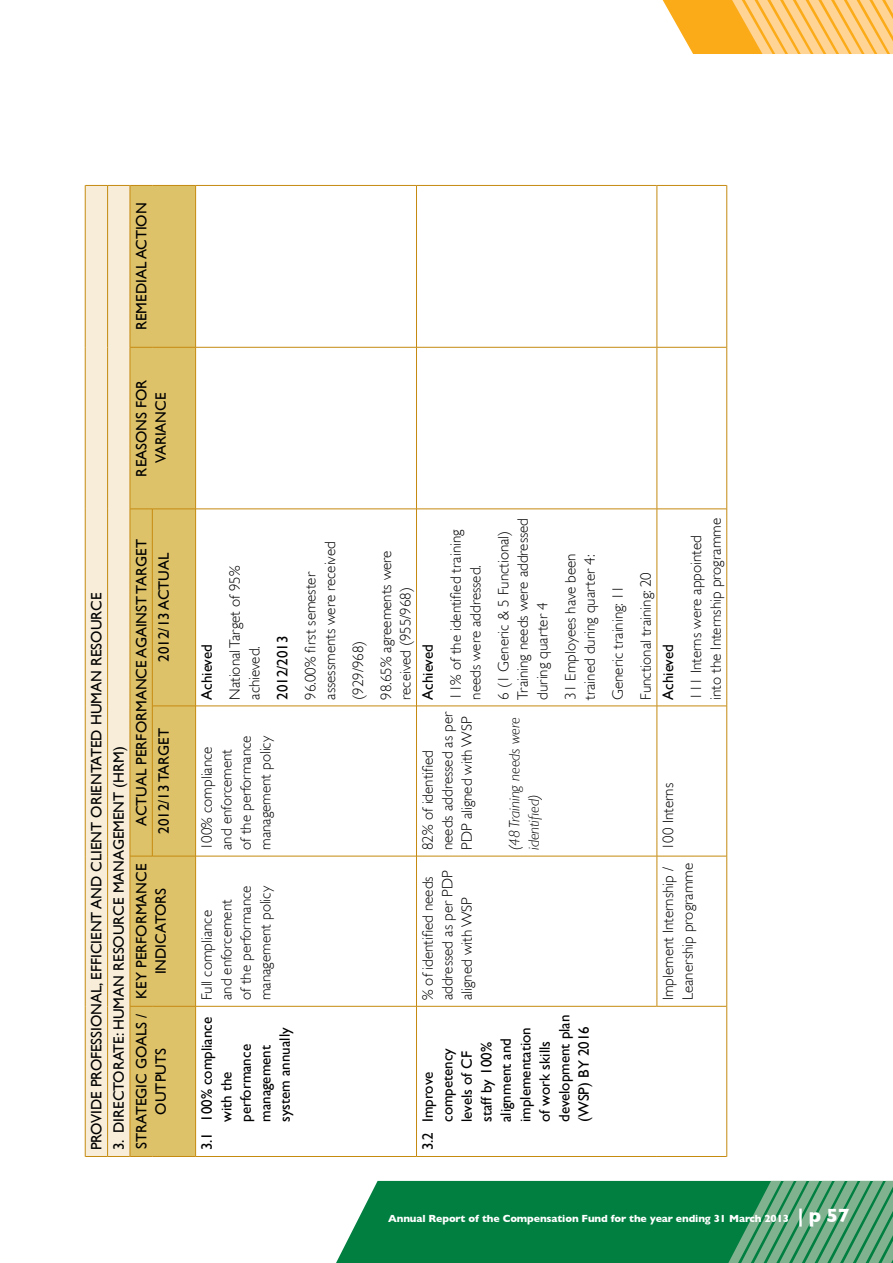
<style>
.page{position:relative;width:893px;height:1263px;background:#fff}
.page>*{position:absolute;margin:0;border:0;box-sizing:border-box;transform-origin:0 0}
.t1{font:300 15px/19.5px "Gill Sans";color:#000}
.t2{font:15px/19.5px "Gill Sans";color:#000}
.t3{font:italic 300 15px/19.5px "Gill Sans";color:#000}
.t4{font:700 10.5px "Gill Sans";letter-spacing:-.01em;color:#fff}
.s1{font-size:19.5px}
</style>
<div class="page">
<svg style="left:663px;top:0;width:230px;height:54px;background:#fdc464"></svg>
<div style="left:336px;top:1181px;width:392px;height:82px;background:#007f41"></div>
<svg style="left:728px;top:1181px;width:165px;height:82px;background:#57a176"></svg>
<div style="left:152px;top:186px;width:43px;height:970px;background:#dec26a"></div>
<svg style="left:85px;top:185px;width:67px;height:972px;background:#ecdaab"></svg>
<hr style="left:152px;top:1156px;width:43px;height:1px;background:#c58a10">
<hr style="left:152px;top:1006px;width:43px;height:1px;background:#c58a10">
<hr style="left:152px;top:706px;width:1px;height:150px;background:#c58a10">
<hr style="left:153px;top:856px;width:42px;height:1px;background:#c58a10">
<hr style="left:152px;top:509px;width:1px;height:197px;background:#c58a10">
<hr style="left:153px;top:706px;width:42px;height:1px;background:#c58a10">
<hr style="left:153px;top:509px;width:42px;height:1px;background:#c58a10">
<hr style="left:152px;top:347px;width:43px;height:1px;background:#c58a10">
<hr style="left:152px;top:185px;width:43px;height:1px;background:#c58a10">
<hr style="left:195px;top:1006px;width:1px;height:151px;background:#c58a10">
<hr style="left:196px;top:1156px;width:220px;height:1px;background:#c58a10">
<hr style="left:195px;top:856px;width:1px;height:150px;background:#c58a10">
<hr style="left:196px;top:1006px;width:220px;height:1px;background:#c58a10">
<hr style="left:195px;top:706px;width:1px;height:150px;background:#c58a10">
<hr style="left:196px;top:856px;width:220px;height:1px;background:#c58a10">
<hr style="left:195px;top:509px;width:1px;height:197px;background:#c58a10">
<hr style="left:196px;top:706px;width:220px;height:1px;background:#c58a10">
<hr style="left:195px;top:347px;width:1px;height:162px;background:#c58a10">
<hr style="left:196px;top:509px;width:220px;height:1px;background:#c58a10">
<hr style="left:195px;top:185px;width:1px;height:162px;background:#c58a10">
<hr style="left:196px;top:347px;width:220px;height:1px;background:#c58a10">
<hr style="left:196px;top:185px;width:220px;height:1px;background:#c58a10">
<hr style="left:416px;top:1006px;width:1px;height:151px;background:#c58a10">
<hr style="left:417px;top:1156px;width:240px;height:1px;background:#c58a10">
<hr style="left:416px;top:856px;width:1px;height:150px;background:#c58a10">
<hr style="left:417px;top:1006px;width:240px;height:1px;background:#c58a10">
<hr style="left:416px;top:706px;width:1px;height:150px;background:#c58a10">
<hr style="left:417px;top:856px;width:240px;height:1px;background:#c58a10">
<hr style="left:416px;top:509px;width:1px;height:197px;background:#c58a10">
<hr style="left:417px;top:706px;width:240px;height:1px;background:#c58a10">
<hr style="left:416px;top:347px;width:1px;height:162px;background:#c58a10">
<hr style="left:417px;top:509px;width:240px;height:1px;background:#c58a10">
<hr style="left:416px;top:185px;width:1px;height:162px;background:#c58a10">
<hr style="left:417px;top:347px;width:240px;height:1px;background:#c58a10">
<hr style="left:417px;top:185px;width:240px;height:1px;background:#c58a10">
<hr style="left:657px;top:1156px;width:70px;height:1px;background:#c58a10">
<hr style="left:657px;top:856px;width:1px;height:150px;background:#c58a10">
<hr style="left:657px;top:1006px;width:70px;height:1px;background:#c58a10">
<hr style="left:657px;top:706px;width:1px;height:150px;background:#c58a10">
<hr style="left:657px;top:856px;width:70px;height:1px;background:#c58a10">
<hr style="left:657px;top:509px;width:1px;height:197px;background:#c58a10">
<hr style="left:657px;top:706px;width:70px;height:1px;background:#c58a10">
<hr style="left:657px;top:347px;width:1px;height:162px;background:#c58a10">
<hr style="left:657px;top:509px;width:70px;height:1px;background:#c58a10">
<hr style="left:657px;top:185px;width:1px;height:162px;background:#c58a10">
<hr style="left:657px;top:347px;width:70px;height:1px;background:#c58a10">
<hr style="left:657px;top:185px;width:70px;height:1px;background:#c58a10">
<hr style="left:726px;top:1006px;width:1px;height:151px;background:#c58a10">
<hr style="left:726px;top:856px;width:1px;height:150px;background:#c58a10">
<hr style="left:726px;top:706px;width:1px;height:150px;background:#c58a10">
<hr style="left:726px;top:509px;width:1px;height:197px;background:#c58a10">
<hr style="left:726px;top:347px;width:1px;height:162px;background:#c58a10">
<hr style="left:726px;top:185px;width:1px;height:162px;background:#c58a10">
<p class="t2" style="left:131px;top:330px;width:127px;rotate:-90deg">Remedial Action</p>
<p class="t2" style="left:131px;top:476px;width:97px;text-align:center;rotate:-90deg">Reasons for<br>Variance</p>
<p class="t2" style="left:87px;top:1150px;width:559px;rotate:-90deg">PROVIDE PROFESSIONAL, EFFICIENT AND CLIENT ORIENTATED HUMAN RESOURCE</p>
<p class="t2" style="left:131px;top:825px;width:287px;rotate:-90deg">Actual Performance against Target</p>
<p class="t2" style="left:154px;top:662px;width:109px;rotate:-90deg">2012/13 Actual</p>
<p class="t2" style="left:154px;top:834px;width:107px;rotate:-90deg">2012/13 Target</p>
<p class="t2" style="left:108px;top:1150px;width:406px;line-height:22.4px;rotate:-90deg">3. DIRECTORATE: HUMAN RESOURCE MANAGEMENT (HRM)<br>Strategic Goals /</p>
<p class="t2" style="left:131px;top:998px;width:135px;text-align:center;rotate:-90deg">Key Performance<br>Indicators</p>
<p class="t2" style="left:151px;top:1114px;width:66px;rotate:-90deg">Outputs</p>
<p class="t2" style="left:197px;top:700px;width:57px;rotate:-90deg">Achieved</p>
<p class="t1" style="left:225px;top:700px;width:136px;rotate:-90deg">National Target of 95% achieved.</p>
<p class="t2" style="left:273px;top:700px;width:66px;rotate:-90deg">2012/2013</p>
<p class="t1" style="left:197px;top:850px;width:116px;rotate:-90deg">100% compliance and enforcement of the performance management policy</p>
<p class="t1" style="left:197px;top:1000px;width:116px;rotate:-90deg">Full compliance and enforcement of the performance management policy</p>
<p class="t2" style="left:197px;top:1122px;width:106px;text-indent:-28px;rotate:-90deg">3.1 100% compliance with the performance management system annually</p>
<p class="t1" style="left:301px;top:700px;width:160px;rotate:-90deg">96.00% first semester assessments were received</p>
<p class="t1" style="left:344px;top:700px;width:151px;line-height:28px;rotate:-90deg">(929/968)<br>98.65% agreements were</p>
<p class="t1" style="left:396px;top:700px;width:114px;rotate:-90deg">received (955/968)</p>
<p class="t2" style="left:418px;top:700px;width:57px;rotate:-90deg">Achieved</p>
<p class="t1" style="left:446px;top:700px;width:172px;rotate:-90deg">11% of the identified training needs were addressed.</p>
<p class="t1" style="left:494px;top:700px;width:183px;rotate:-90deg">6 (1 Generic &amp; 5 Functional)<br>Training needs were addressed during quarter 4</p>
<p class="t1" style="left:418px;top:850px;width:140px;rotate:-90deg">82% of identified<br>needs addressed as per<br>PDP aligned with WSP</p>
<p class="t3" style="left:505px;top:850px;width:134px;rotate:-90deg">(48 Training needs were identified)</p>
<p class="t1" style="left:561px;top:700px;width:148px;rotate:-90deg">31 Employees have been trained during quarter 4:</p>
<p class="t1" style="left:418px;top:1000px;width:131px;rotate:-90deg">% of identified needs addressed as per PDP aligned with WSP</p>
<p class="t2" style="left:418px;top:1122px;width:109px;text-indent:-28px;rotate:-90deg">3.2 Improve competency levels of CF<br>staff by 100% alignment and implementation of work skills development plan (WSP) BY 2016</p>
<p class="t1" style="left:604px;top:700px;width:129px;line-height:28px;rotate:-90deg">Generic training: 11<br>Functional training: 20</p>
<p class="t2" style="left:658px;top:700px;width:57px;rotate:-90deg">Achieved</p>
<p class="t1" style="left:686px;top:700px;width:183px;rotate:-90deg">111 Interns were appointed into the Internship programme</p>
<p class="t1" style="left:658px;top:850px;width:68px;rotate:-90deg">100 Interns</p>
<p class="t1" style="left:658px;top:1000px;width:139px;rotate:-90deg">Implement Internship /<br>Leanership programme</p>
<p class="t4" style="left:388px;top:1213px;width:463px">Annual Report of the Compensation Fund for the year ending 31 March 2013 <span class="s1">| p 57</span></p>
</div>
